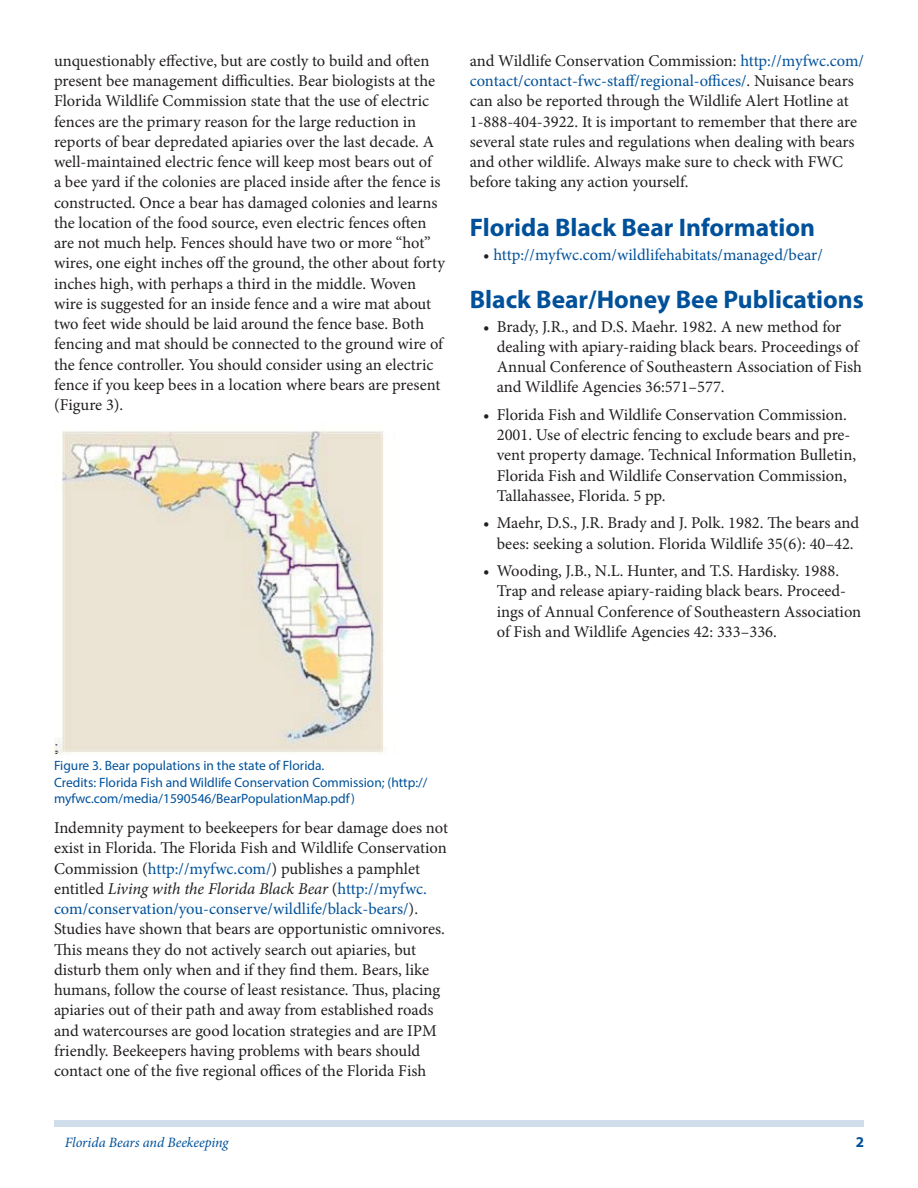
<style>
.page{position:relative;width:918px;height:1188px;background:#fff}
.page>*{position:absolute;margin:0;border:0;box-sizing:border-box;transform-origin:0 0}
.SectionHeading0{font:700 25.5px "Myriad Pro";color:#01519a}
.Paragraph{font:16.5px/20.2px "Minion Pro";color:#231f20}
.Paragraph-2{font:16.5px "Minion Pro";letter-spacing:-.005em;color:#01519a}
.PageNumber{font:700 15px "Myriad Pro";color:#01519a}
.RunningTitleItalics{font:italic 14.25px "Minion Pro";letter-spacing:-.005em;color:#01519a}
.FigureCaption{font:13.5px/16.5px "Myriad Pro";color:#01519a}
.s1{color:#01519a}
.s2{color:#231f20}
.s3{font-style:italic}
</style>
<div class="page">
<div style="left:54px;top:1120px;width:810px;height:7px;background:#d0deeb"></div>
<img style="left:54px;top:430px;width:330px;height:325px">
<p class="Paragraph" style="left:54px;top:51px;width:392px">unquestionably effective, but are costly to build and often present bee management difficulties. Bear biologists at the Florida Wildlife Commission state that the use of electric fences are the primary reason for the large reduction in reports of bear depredated apiaries over the last decade. A well-maintained electric fence will keep most bears out of<br>a bee yard if the colonies are placed inside after the fence is constructed. Once a bear has damaged colonies and learns the location of the food source, even electric fences often are not much help. Fences should have two or more “hot” wires, one eight inches off the ground, the other about forty inches high, with perhaps a third in the middle. Woven wire is suggested for an inside fence and a wire mat about two feet wide should be laid around the fence base. Both fencing and mat should be connected to the ground wire of the fence controller. You should consider using an electric fence if you keep bees in a location where bears are present (Figure 3).</p>
<p class="Paragraph" style="left:470px;top:51px;width:396px">and Wildlife Conservation Commission: <span class="s1">http://myfwc.com/ contact/contact-fwc-staff/regional-offices/</span>. Nuisance bears can also be reported through the Wildlife Alert Hotline at 1-888-404-3922. It is important to remember that there are several state rules and regulations when dealing with bears and other wildlife. Always make sure to check with FWC before taking any action yourself.</p>
<p class="SectionHeading0" style="left:470px;top:211px;width:347px">Florida Black Bear Information</p>
<p class="Paragraph-2" style="left:483px;top:243px;width:341px"><span class="s2">•</span> http://myfwc.com/wildlifehabitats/managed/bear/</p>
<p class="SectionHeading0" style="left:470px;top:283px;width:396px">Black Bear/Honey Bee Publications</p>
<p class="Paragraph" style="left:497px;top:316px;width:367px;text-indent:-14px">• Brady, J.R., and D.S. Maehr. 1982. A new method for dealing with apiary-raiding black bears. Proceedings of Annual Conference of Southeastern Association of Fish and Wildlife Agencies 36:571–577.</p>
<p class="Paragraph" style="left:497px;top:405px;width:361px;text-indent:-14px">• Florida Fish and Wildlife Conservation Commission.<br>2001. Use of electric fencing to exclude bears and pre&shy;vent property damage. Technical Information Bulletin, Florida Fish and Wildlife Conservation Commission, Tallahassee, Florida. 5 pp.</p>
<p class="Paragraph" style="left:483px;top:513px;width:377px;text-align:center">• Maehr, D.S., J.R. Brady and J. Polk. 1982. The bears and bees: seeking a solution. Florida Wildlife 35(6): 40–42.</p>
<p class="Paragraph" style="left:497px;top:561px;width:366px;text-indent:-14px">• Wooding, J.B., N.L. Hunter, and T.S. Hardisky. 1988.<br>Trap and release apiary-raiding black bears. Proceed&shy;ings of Annual Conference of Southeastern Association of Fish and Wildlife Agencies 42: 333–336.</p>
<p class="FigureCaption" style="left:54px;top:757px;width:272px">Figure 3. Bear populations in the state of Florida.</p>
<p class="FigureCaption" style="left:54px;top:774px;width:375px">Credits: Florida Fish and Wildlife Conservation Commission; (http:// myfwc.com/media/1590546/BearPopulationMap.pdf)</p>
<p class="Paragraph" style="left:54px;top:818px;width:396px">Indemnity payment to beekeepers for bear damage does not exist in Florida. The Florida Fish and Wildlife Conservation Commission (<span class="s1">http://myfwc.com/</span>) publishes a pamphlet entitled <span class="s3">Living with the Florida Black Bear</span> (<span class="s1">http://myfwc. com/conservation/you-conserve/wildlife/black-bears/</span>).<br>Studies have shown that bears are opportunistic omnivores.<br>This means they do not actively search out apiaries, but disturb them only when and if they find them. Bears, like humans, follow the course of least resistance. Thus, placing apiaries out of their path and away from established roads and watercourses are good location strategies and are IPM friendly. Beekeepers having problems with bears should contact one of the five regional offices of the Florida Fish</p>
<p class="RunningTitleItalics" style="left:65px;top:1133px;width:165px">Florida Bears and Beekeeping</p>
<p class="PageNumber" style="left:856px;top:1133px;width:10px">2</p>
</div>
